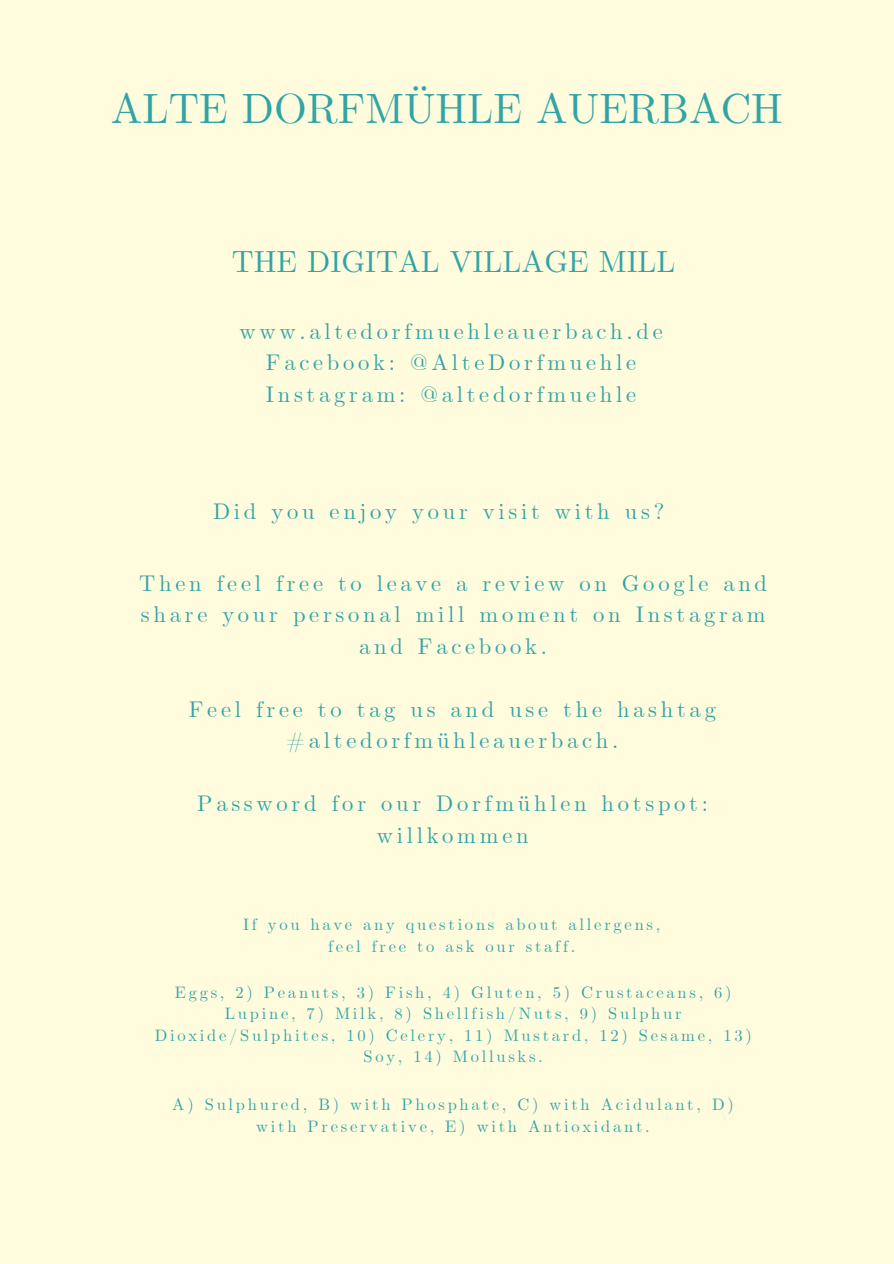
<style>
.page{position:relative;width:894px;height:1264px;background:#fff}
.page>*{position:absolute;margin:0;border:0;box-sizing:border-box;transform-origin:0 0}
.t1{font:42.15px "CMU Serif";color:#31a4a6}
.t2{font:30.3px "CMU Serif";color:#31a4a6}
.t3{font:22.5px/31.5px "CMU Serif";letter-spacing:.17em;color:#31a4a6;text-align:center}
.t4{font:16.5px/21.3px "CMU Serif";letter-spacing:.17em;color:#31a4a6;text-align:center}
</style>
<div class="page">
<div style="left:0;top:0;width:893px;height:1263px;background:#fffcdd"></div>
<h1 class="t1" style="left:111px;top:84px;width:673px">ALTE DORFMÜHLE AUERBACH</h1>
<h2 class="t2" style="left:232px;top:243px;width:445px">THE DIGITAL VILLAGE MILL</h2>
<h3 class="t3" style="left:239px;top:316px;width:425px">www.altedorfmuehleauerbach.de<br>Facebook: @AlteDorfmuehle<br>Instagram: @altedorfmuehle</h3>
<h3 class="t3" style="left:213px;top:496px;width:452px">Did you enjoy your visit with us?</h3>
<h3 class="t3" style="left:139px;top:568px;width:629px">Then feel free to leave a review on Google and share your personal mill moment on Instagram and Facebook.</h3>
<h3 class="t3" style="left:189px;top:694px;width:528px">Feel free to tag us and use the hashtag #altedorfmühleauerbach.</h3>
<h3 class="t3" style="left:197px;top:789px;width:512px">Password for our Dorfmühlen hotspot: willkommen</h3>
<p class="t4" style="left:243px;top:915px;width:418px">If you have any questions about allergens, feel free to ask our staff.</p>
<p class="t4" style="left:155px;top:982px;width:598px">Eggs, 2) Peanuts, 3) Fish, 4) Gluten, 5) Crustaceans, 6)<br>Lupine, 7) Milk, 8) Shellfish/Nuts, 9) Sulphur Dioxide/Sulphites, 10) Celery, 11) Mustard, 12) Sesame, 13)<br>Soy, 14) Mollusks.</p>
<p class="t4" style="left:172px;top:1095px;width:563px">A) Sulphured, B) with Phosphate, C) with Acidulant, D) with Preservative, E) with Antioxidant.</p>
</div>
